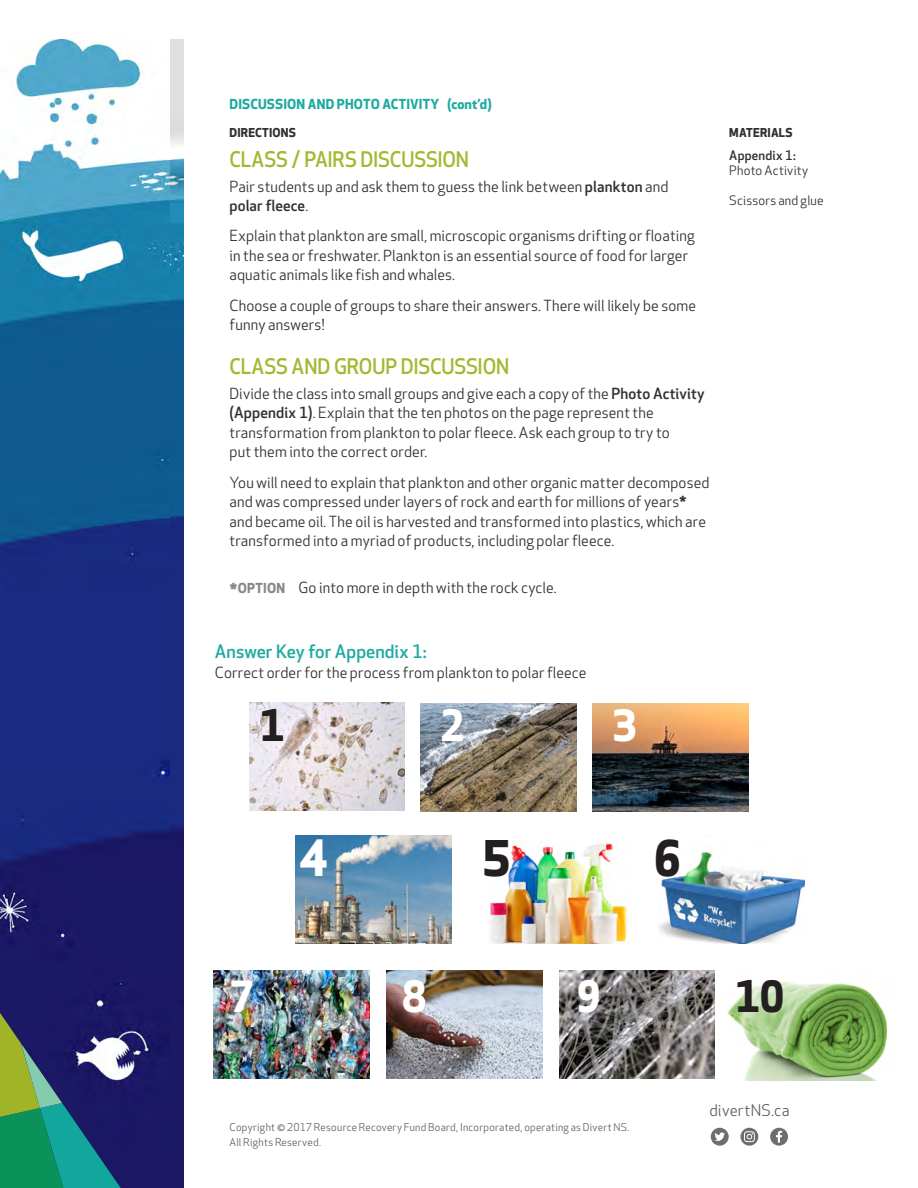
<style>
.page{position:relative;width:918px;height:1188px;background:#fff}
.page>*{position:absolute;margin:0;border:0;box-sizing:border-box;transform-origin:0 0}
.PINK{font:700 48px "Apex New";color:#231f20}
.PINK-2{font:700 48px "Apex New";color:#fff}
.PINK-3{font:700 42px "Apex New";color:#fff}
.PINK-4{font:700 42px "Apex New";color:#231f20}
.HEAD_3_-_PART__LIME{font:500 21px "Apex New";letter-spacing:-.01em;color:#a5b731;scale:.95 1}
.Body_TABLE{font:500 18px "Apex New";color:#1faba1}
.t1{font:15.75px "Apex New";letter-spacing:.015em;color:#616164}
.Body_TABLE-2{font:15px/19.5px "Apex New";letter-spacing:.01em;color:#312f30}
.OPTION{font:15px "Apex New";letter-spacing:.01em;color:#312f30}
.SIDEBAR_-_GRADE__HEA{font:700 13.5px "Apex New";letter-spacing:.01em;color:#1faba1}
.Materials{font:12.75px "Apex New";letter-spacing:.015em;color:#312f30}
.Materials-2{font:500 12.75px "Apex New";letter-spacing:.015em;color:#312f30}
.SIDEBAR_-_GRADE__HEA-2{font:700 12px "Apex New";letter-spacing:.02em;color:#312f30}
.t2{font:10.5px/14.2px "Apex New";letter-spacing:.025em;color:#616164}
.s1{font-weight:500}
.s2{font-weight:700;font-size:13.5px;color:#86888b}
</style>
<div class="page">
<img style="left:0;top:39px;width:184px;height:1149px">
<svg style="left:0;top:1013px;width:121px;height:175px"></svg>
<div style="left:711px;top:1128px;width:18px;height:18px;background:#6d6e70;border-radius:50%"></div>
<svg style="left:715px;top:1132px;width:10px;height:9px"></svg>
<div style="left:770px;top:1128px;width:18px;height:18px;background:#6d6e70;border-radius:50%"></div>
<svg style="left:776px;top:1131px;width:6px;height:12px"></svg>
<svg style="left:740px;top:1128px;width:18px;height:18px"></svg>
<svg style="left:744px;top:1131px;width:11px;height:11px"></svg>
<img style="left:296px;top:836px;width:155px;height:108px">
<img style="left:249px;top:702px;width:156px;height:108px">
<img style="left:421px;top:704px;width:155px;height:108px">
<img style="left:593px;top:704px;width:155px;height:108px">
<img style="left:489px;top:842px;width:141px;height:102px">
<img style="left:727px;top:981px;width:161px;height:99px">
<img style="left:387px;top:971px;width:155px;height:108px">
<img style="left:214px;top:971px;width:155px;height:108px">
<img style="left:559px;top:971px;width:156px;height:108px">
<img style="left:659px;top:851px;width:145px;height:93px">
<p class="SIDEBAR_-_GRADE__HEA" style="left:230px;top:96px;width:264px">DISCUSSION AND PHOTO ACTIVITY (cont’d)</p>
<p class="SIDEBAR_-_GRADE__HEA-2" style="left:230px;top:126px;width:68px">DIRECTIONS</p>
<p class="SIDEBAR_-_GRADE__HEA-2" style="left:729px;top:126px;width:65px">MATERIALS</p>
<p class="HEAD_3_-_PART__LIME" style="left:230px;top:147px;width:254px">CLASS / PAIRS DISCUSSION</p>
<p class="Body_TABLE-2" style="left:229px;top:177px;width:440px">Pair students up and ask them to guess the link between <span class="s1">plankton</span> and <span class="s1">polar fleece</span>.</p>
<p class="Body_TABLE-2" style="left:229px;top:227px;width:467px">Explain that plankton are small, microscopic organisms drifting or floating in the sea or freshwater. Plankton is an essential source of food for larger aquatic animals like fish and whales.</p>
<p class="Body_TABLE-2" style="left:229px;top:296px;width:468px">Choose a couple of groups to share their answers. There will likely be some funny answers!</p>
<p class="HEAD_3_-_PART__LIME" style="left:230px;top:354px;width:296px">CLASS AND GROUP DISCUSSION</p>
<p class="Body_TABLE-2" style="left:230px;top:384px;width:477px">Divide the class into small groups and give each a copy of the <span class="s1">Photo Activity (Appendix 1)</span>. Explain that the ten photos on the page represent the transformation from plankton to polar fleece. Ask each group to try to<br>put them into the correct order.</p>
<p class="Body_TABLE-2" style="left:230px;top:473px;width:482px">You will need to explain that plankton and other organic matter decomposed and was compressed under layers of rock and earth for millions of years<span class="s1">* </span>and became oil. The oil is harvested and transformed into plastics, which are transformed into a myriad of products, including polar fleece.</p>
<p class="OPTION" style="left:230px;top:579px;width:329px"><span class="s2">*OPTION</span> Go into more in depth with the rock cycle.</p>
<p class="Materials-2" style="left:729px;top:149px;width:68px">Appendix 1:</p>
<p class="Materials" style="left:729px;top:164px;width:81px">Photo Activity</p>
<p class="Materials" style="left:729px;top:194px;width:96px">Scissors and glue</p>
<p class="Body_TABLE" style="left:215px;top:642px;width:213px">Answer Key for Appendix 1:</p>
<p class="Body_TABLE-2" style="left:215px;top:663px;width:373px">Correct order for the process from plankton to polar fleece</p>
<p class="PINK-4" style="left:260px;top:701px;width:27px">1</p>
<p class="PINK-3" style="left:440px;top:701px;width:27px">2</p>
<p class="PINK-3" style="left:612px;top:701px;width:27px">3</p>
<p class="PINK-2" style="left:299px;top:830px;width:30px">4</p>
<p class="PINK" style="left:482px;top:830px;width:30px">5</p>
<p class="PINK" style="left:653px;top:830px;width:30px">6</p>
<p class="PINK-3" style="left:230px;top:972px;width:27px">7</p>
<p class="PINK-3" style="left:402px;top:972px;width:27px">8</p>
<p class="PINK-3" style="left:576px;top:972px;width:27px">9</p>
<p class="PINK-4" style="left:735px;top:972px;width:51px">10</p>
<p class="t2" style="left:230px;top:1121px;width:401px">Copyright © 2017 Resource Recovery Fund Board, Incorporated, operating as Divert NS.<br>All Rights Reserved.</p>
<p class="t1" style="left:709px;top:1101px;width:82px">divertNS.ca</p>
</div>
